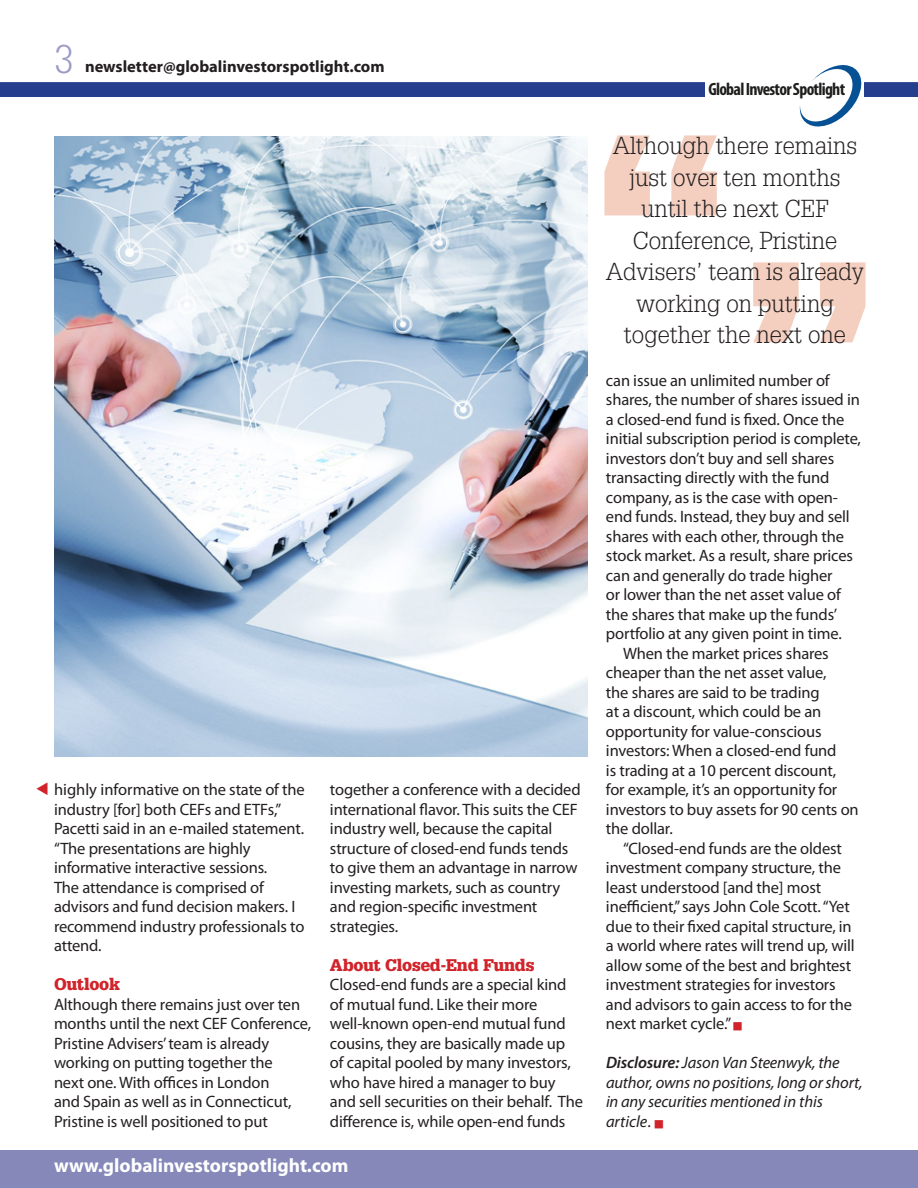
<style>
.page{position:relative;width:918px;height:1188px;background:#fff}
.page>*{position:absolute;margin:0;border:0;box-sizing:border-box;transform-origin:0 0}
.t1{font:900 261.3px "Glypha";color:#f4cfc0}
.t2{font:300 39px "Glypha";color:#9b9bc6}
.GIS_quote{font:300 24px/31.5px "Glypha";color:#231f20;text-align:center}
.t3{font:700 19.35px "Myriad Pro";color:#fff}
.t4{font:700 condensed 17.85px "Myriad Pro";letter-spacing:-.04em;color:#1e1f1d}
.gis_body_1{font:16.5px/19.5px "Myriad Pro";letter-spacing:-.01em;color:#231f20}
.gis_body_1-2{font:italic 16.5px/19.5px "Myriad Pro";letter-spacing:-.01em;color:#231f20}
.t5{font:700 16.5px "Myriad Pro";color:#231f20}
.GIS_x_head{font:900 16.5px "Glypha";letter-spacing:-.01em;color:#d1232a}
.s1{color:#d1232a}
.s2{font-weight:600}
.s3{font-style:normal}
</style>
<div class="page">
<div style="left:0;top:0;width:918px;height:97px;background:#253f8e"></div>
<div style="left:0;top:0;width:918px;height:82px;background:#fff"></div>
<div style="left:706px;top:16px;width:158px;height:122px;background:#fff"></div>
<svg style="left:799px;top:65px;width:62px;height:61px"></svg>
<div style="left:0;top:1150px;width:918px;height:38px;background:#8688ba"></div>
<img style="left:55px;top:137px;width:533px;height:619px">
<p class="t2" style="left:54px;top:37px;width:21px">3</p>
<p class="t5" style="left:85px;top:55px;width:301px">newsletter@globalinvestorspotlight.com</p>
<p class="gis_body_1" style="left:54px;top:779px;width:252px">highly informative on the state of the industry [for] both CEFs and ETFs,”<br>Pacetti said in an e-mailed statement. “The presentations are highly informative interactive sessions.<br>The attendance is comprised of advisors and fund decision makers. I recommend industry professionals to attend.</p>
<p class="GIS_x_head" style="left:54px;top:974px;width:68px">Outlook</p>
<p class="gis_body_1" style="left:54px;top:994px;width:259px">Although there remains just over ten months until the next CEF Conference, Pristine Advisers’ team is already working on putting together the<br>next one. With offices in London<br>and Spain as well as in Connecticut, Pristine is well positioned to put</p>
<p class="gis_body_1" style="left:330px;top:780px;width:252px">together a conference with a decided international flavor. This suits the CEF industry well, because the capital structure of closed-end funds tends to give them an advantage in narrow investing markets, such as country and region-specific investment strategies.</p>
<p class="GIS_x_head" style="left:330px;top:955px;width:206px">About Closed-End Funds</p>
<p class="gis_body_1" style="left:330px;top:975px;width:255px">Closed-end funds are a special kind of mutual fund. Like their more well-known open-end mutual fund cousins, they are basically made up<br>of capital pooled by many investors, who have hired a manager to buy and sell securities on their behalf. The difference is, while open-end funds</p>
<p class="t3" style="left:54px;top:1153px;width:296px">www.globalinvestorspotlight.com</p>
<p class="t4" style="left:708px;top:78px;width:138px">Global Investor Spotlight</p>
<p class="t1" style="left:588px;top:71px;width:147px">“</p>
<p class="GIS_quote" style="left:613px;top:131px;width:246px">Although there remains just over ten months until the next CEF</p>
<p class="GIS_quote" style="left:606px;top:225px;width:259px">Conference, Pristine<br>Advisers’ team is already working on putting together the next one</p>
<p class="t1" style="left:882px;top:407px;width:147px;rotate:-180deg">“</p>
<p class="gis_body_1" style="left:606px;top:370px;width:257px">can issue an unlimited number of shares, the number of shares issued in a closed-end fund is fixed. Once the initial subscription period is complete, investors don’t buy and sell shares transacting directly with the fund company, as is the case with open&shy;end funds. Instead, they buy and sell shares with each other, through the stock market. As a result, share prices can and generally do trade higher<br>or lower than the net asset value of the shares that make up the funds’ portfolio at any given point in time.</p>
<p class="gis_body_1" style="left:606px;top:643px;width:254px;text-indent:17px">When the market prices shares cheaper than the net asset value,<br>the shares are said to be trading<br>at a discount, which could be an opportunity for value-conscious investors: When a closed-end fund<br>is trading at a 10 percent discount, for example, it’s an opportunity for investors to buy assets for 90 cents on the dollar.</p>
<p class="gis_body_1" style="left:606px;top:838px;width:250px;text-indent:17px">“Closed-end funds are the oldest investment company structure, the least understood [and the] most inefficient,” says John Cole Scott. “Yet due to their fixed capital structure, in a world where rates will trend up, will allow some of the best and brightest investment strategies for investors and advisors to gain access to for the next market cycle.” <span class="s1">■</span></p>
<p class="gis_body_1-2" style="left:606px;top:1052px;width:258px"><span class="s2">Disclosure:</span> Jason Van Steenwyk, the author, owns no positions, long or short, in any securities mentioned in this article<span class="s3">.</span> <span class="s1">■</span></p>
</div>
